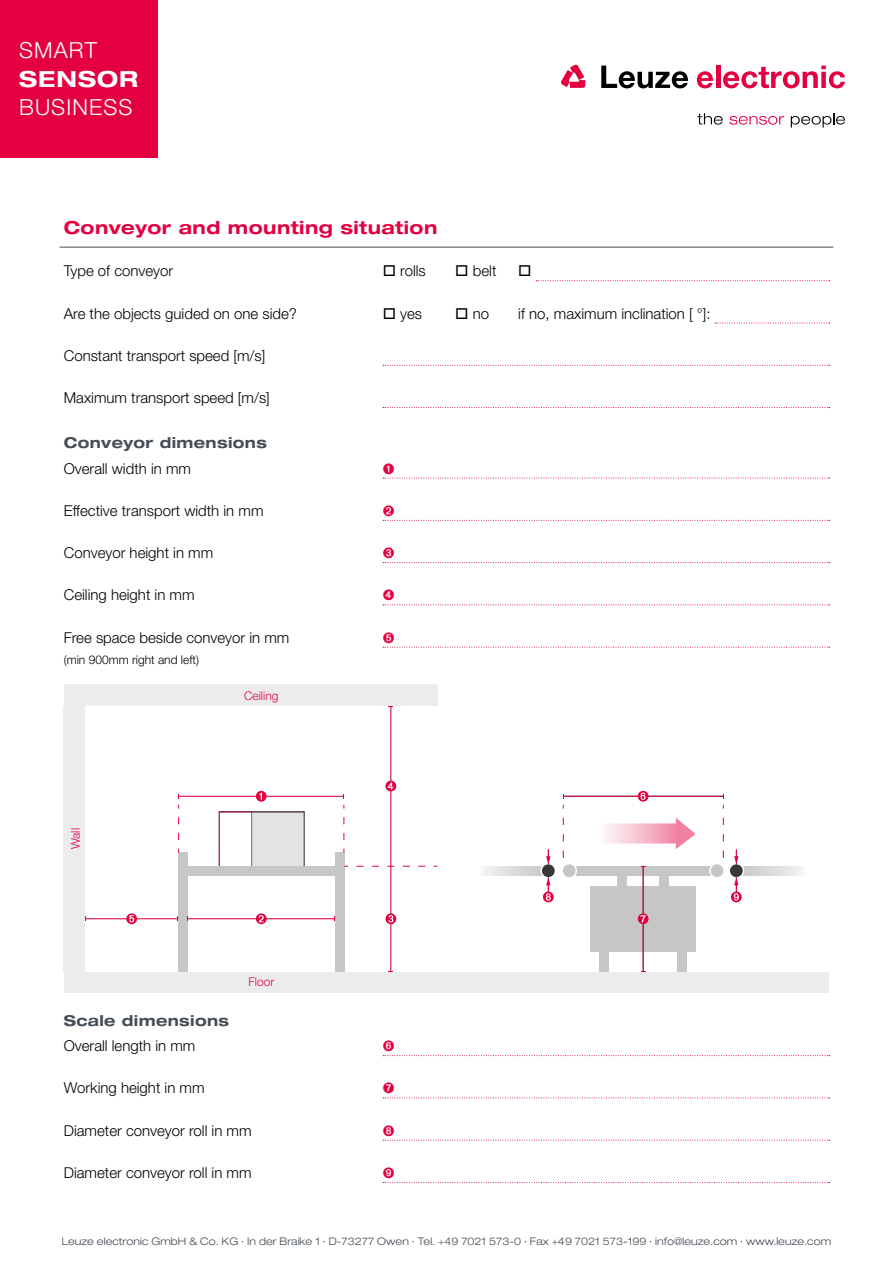
<style>
.page{position:relative;width:893px;height:1263px;background:#fff}
.page>*{position:absolute;margin:0;border:0;box-sizing:border-box;transform-origin:0 0}
.t1{font:300 22.2px "Helvetica Neue LT Pro";letter-spacing:.05em;color:#fff}
.t2{font:700 expanded 22.2px "Helvetica Neue LT Pro";letter-spacing:.045em;color:#fff}
.t3{font:700 expanded 18px "Helvetica Neue LT Pro";letter-spacing:.025em;color:#e40040}
.t4{font:300 15px "Helvetica Neue LT Pro";color:#000}
.t5{font:700 expanded 15px "Helvetica Neue LT Pro";letter-spacing:.025em;color:#444d56}
.t6{font:300 12px "Helvetica Neue LT Pro";color:#000}
.t7{font:300 12px "Helvetica Neue LT Pro";color:#e40040}
.t8{font:300 expanded 10.5px "Helvetica Neue LT Pro";color:#444d56}
</style>
<div class="page">
<svg style="left:561px;top:64px;width:24px;height:24px"></svg>
<svg style="left:697px;top:71px;width:16px;height:17px"></svg>
<hr style="left:716px;top:66px;width:4px;height:22px;background:#e40040">
<svg style="left:723px;top:66px;width:122px;height:22px"></svg>
<svg style="left:730px;top:116px;width:54px;height:9px"></svg>
<svg style="left:601px;top:66px;width:87px;height:22px"></svg>
<svg style="left:697px;top:113px;width:26px;height:12px"></svg>
<svg style="left:791px;top:113px;width:54px;height:15px"></svg>
<div style="left:0;top:0;width:157px;height:157px;background:#e40040"></div>
<hr style="left:60px;top:247px;width:773px;height:1px;background:#444d56">
<svg style="left:536px;top:280px;width:294px;height:1px"></svg>
<svg style="left:715px;top:323px;width:115px;height:1px"></svg>
<svg style="left:383px;top:365px;width:447px;height:1px"></svg>
<svg style="left:383px;top:407px;width:447px;height:1px"></svg>
<div style="left:787px;top:950px;width:42px;height:43px;background:#ececec"></div>
<div style="left:64px;top:950px;width:42px;height:43px;background:#ececec"></div>
<div style="left:64px;top:685px;width:42px;height:42px;background:#ececec"></div>
<div style="left:85px;top:972px;width:723px;height:21px;background:#ececec"></div>
<div style="left:85px;top:685px;width:352px;height:21px;background:#ececec"></div>
<div style="left:64px;top:706px;width:21px;height:266px;background:#ececec"></div>
<div style="left:85px;top:706px;width:744px;height:266px;background:#fff"></div>
<svg style="left:218px;top:811px;width:87px;height:55px"></svg>
<div style="left:178px;top:852px;width:9px;height:120px;background:#c6c6c6"></div>
<div style="left:335px;top:852px;width:9px;height:120px;background:#c6c6c6"></div>
<div style="left:600px;top:892px;width:9px;height:80px;background:#c6c6c6"></div>
<div style="left:677px;top:892px;width:9px;height:80px;background:#c6c6c6"></div>
<div style="left:618px;top:871px;width:9px;height:21px;background:#c6c6c6"></div>
<div style="left:659px;top:871px;width:9px;height:21px;background:#c6c6c6"></div>
<div style="left:187px;top:866px;width:148px;height:9px;background:#c6c6c6"></div>
<div style="left:569px;top:866px;width:148px;height:9px;background:#c6c6c6"></div>
<div style="left:591px;top:886px;width:105px;height:66px;background:#c6c6c6"></div>
<hr style="left:85px;top:918px;width:93px;height:1px;background:#e40040">
<hr style="left:179px;top:796px;width:165px;height:1px;background:#e40040">
<hr style="left:188px;top:918px;width:147px;height:1px;background:#e40040">
<hr style="left:390px;top:866px;width:1px;height:105px;background:#e40040">
<hr style="left:390px;top:706px;width:1px;height:160px;background:#e40040">
<svg style="left:356px;top:866px;width:81px;height:1px"></svg>
<svg style="left:178px;top:817px;width:1px;height:35px"></svg>
<svg style="left:343px;top:817px;width:1px;height:35px"></svg>
<svg style="left:126px;top:913px;width:11px;height:11px"></svg>
<svg style="left:256px;top:913px;width:11px;height:11px"></svg>
<svg style="left:256px;top:791px;width:11px;height:11px"></svg>
<hr style="left:563px;top:796px;width:160px;height:1px;background:#e40040">
<svg style="left:385px;top:781px;width:11px;height:10px"></svg>
<svg style="left:385px;top:913px;width:11px;height:11px"></svg>
<hr style="left:643px;top:866px;width:1px;height:105px;background:#e40040">
<svg style="left:484px;top:866px;width:56px;height:9px"></svg>
<svg style="left:744px;top:866px;width:58px;height:9px"></svg>
<svg style="left:638px;top:913px;width:10px;height:11px"></svg>
<svg style="left:638px;top:791px;width:10px;height:11px"></svg>
<svg style="left:540px;top:817px;width:37px;height:85px"></svg>
<svg style="left:709px;top:817px;width:35px;height:85px"></svg>
<svg style="left:605px;top:818px;width:90px;height:31px"></svg>
<svg style="left:383px;top:1055px;width:447px;height:1px"></svg>
<svg style="left:383px;top:1097px;width:447px;height:1px"></svg>
<svg style="left:383px;top:1139px;width:447px;height:2px"></svg>
<svg style="left:383px;top:1181px;width:447px;height:2px"></svg>
<svg style="left:383px;top:477px;width:447px;height:2px"></svg>
<svg style="left:383px;top:519px;width:447px;height:2px"></svg>
<svg style="left:383px;top:562px;width:447px;height:1px"></svg>
<svg style="left:383px;top:604px;width:447px;height:1px"></svg>
<svg style="left:383px;top:646px;width:447px;height:2px"></svg>
<h1 class="t1" style="left:19px;top:36px;width:80px">SMART</h1>
<h1 class="t2" style="left:19px;top:64px;width:121px">SENSOR</h1>
<h1 class="t1" style="left:19px;top:94px;width:115px">BUSINESS</h1>
<p class="t3" style="left:64px;top:216px;width:375px">Conveyor and mounting situation</p>
<p class="t4" style="left:64px;top:262px;width:111px">Type of conveyor</p>
<p class="t4" style="left:383px;top:262px;width:45px">□ rolls</p>
<p class="t4" style="left:455px;top:262px;width:43px">□ belt</p>
<p class="t4" style="left:64px;top:304px;width:235px">Are the objects guided on one side?</p>
<p class="t4" style="left:383px;top:304px;width:41px">□ yes</p>
<p class="t4" style="left:455px;top:304px;width:35px">□ no</p>
<p class="t4" style="left:518px;top:304px;width:194px">if no, maximum inclination [ °]:</p>
<p class="t4" style="left:64px;top:346px;width:203px">Constant transport speed [m/s]</p>
<p class="t4" style="left:64px;top:388px;width:208px">Maximum transport speed [m/s]</p>
<p class="t5" style="left:64px;top:433px;width:205px">Conveyor dimensions</p>
<p class="t4" style="left:64px;top:459px;width:129px">Overall width in mm</p>
<p class="t4" style="left:64px;top:501px;width:201px">Effective transport width in mm</p>
<p class="t4" style="left:64px;top:543px;width:151px">Conveyor height in mm</p>
<p class="t4" style="left:64px;top:586px;width:132px">Ceiling height in mm</p>
<p class="t4" style="left:64px;top:628px;width:227px">Free space beside conveyor in mm</p>
<p class="t6" style="left:64px;top:652px;width:137px">(min 900mm right and left)</p>
<p class="t7" style="left:244px;top:688px;width:36px">Ceiling</p>
<p class="t7" style="left:68px;top:849px;width:23px;rotate:-90deg">Wall</p>
<p class="t7" style="left:248px;top:974px;width:27px">Floor</p>
<p class="t5" style="left:64px;top:1011px;width:167px">Scale dimensions</p>
<p class="t4" style="left:64px;top:1037px;width:133px">Overall length in mm</p>
<p class="t4" style="left:64px;top:1079px;width:142px">Working height in mm</p>
<p class="t4" style="left:64px;top:1121px;width:189px">Diameter conveyor roll in mm</p>
<p class="t4" style="left:64px;top:1163px;width:189px">Diameter conveyor roll in mm</p>
<p class="t8" style="left:62px;top:1235px;width:771px">Leuze electronic GmbH &amp; Co. KG · In der Braike 1 · D-73277 Owen · Tel. +49 7021 573-0 · Fax +49 7021 573-199 · info@leuze.com · www.leuze.com</p>
</div>
